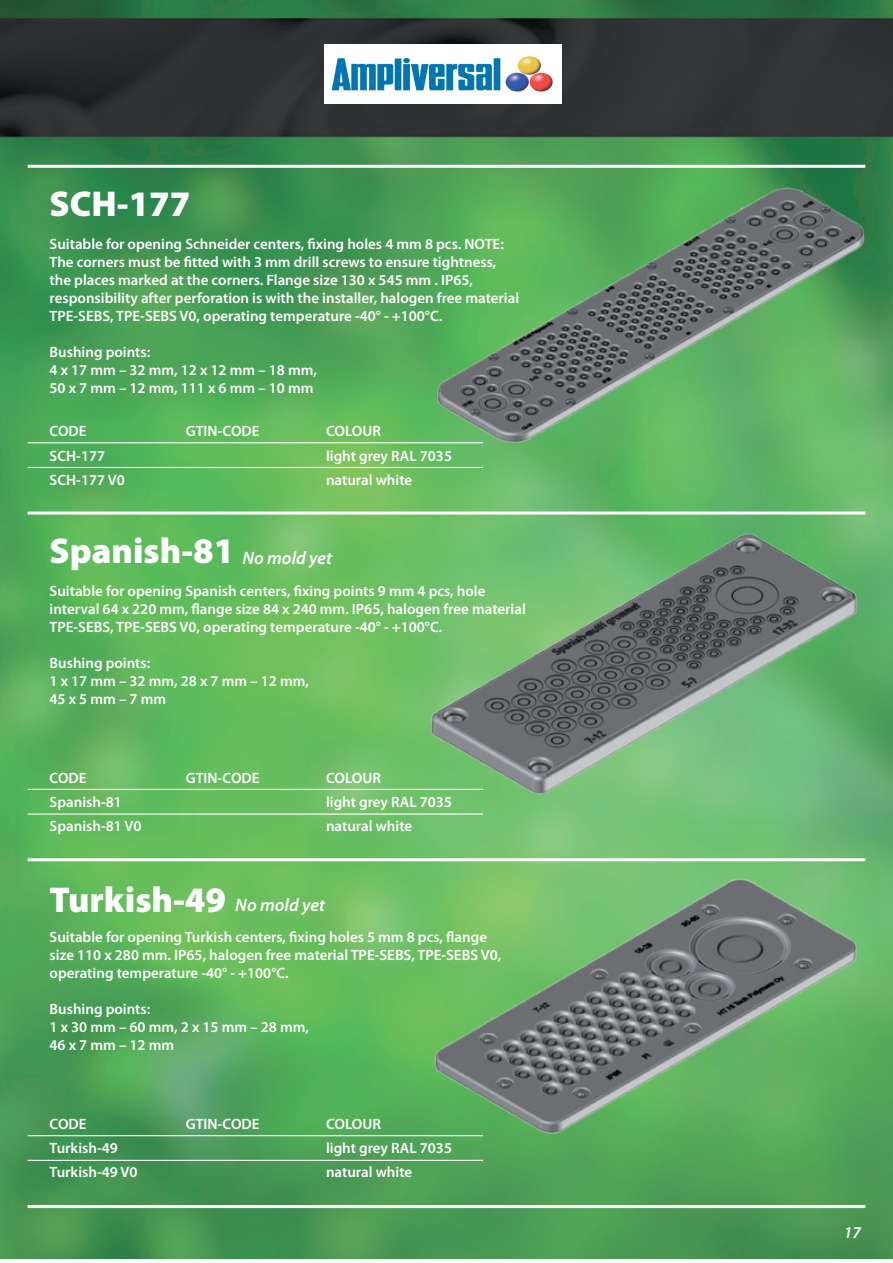
<style>
.page{position:relative;width:893px;height:1263px;background:#fff}
.page>*{position:absolute;margin:0;border:0;box-sizing:border-box;transform-origin:0 0}
.Nimike{font:900 36px "Myriad Pro";color:#fff}
.Pikkuotsake{font:italic 600 18px "Myriad Pro";color:#fff}
.t1{font:italic 600 16.5px "Myriad Pro";color:#fff}
.Leipa{font:600 15px/18px "Myriad Pro";color:#fff}
.Taulukko{font:600 15px "Myriad Pro";color:#fff}
</style>
<div class="page">
<img style="left:1px;top:0;width:892px;height:1258px">
<hr style="left:28px;top:511px;width:837px;height:3px;background:#fff">
<hr style="left:28px;top:165px;width:837px;height:3px;background:#fff">
<hr style="left:28px;top:1205px;width:837px;height:3px;background:#fff">
<hr style="left:28px;top:858px;width:837px;height:3px;background:#fff">
<img style="left:428px;top:530px;width:432px;height:266px">
<img style="left:430px;top:877px;width:430px;height:258px">
<img style="left:434px;top:185px;width:433px;height:260px">
<hr style="left:28px;top:442px;width:455px;height:1px;background:#fff">
<hr style="left:28px;top:467px;width:455px;height:1px;background:#fff">
<hr style="left:28px;top:789px;width:455px;height:1px;background:#fff">
<hr style="left:28px;top:813px;width:455px;height:2px;background:#fff">
<hr style="left:28px;top:1135px;width:455px;height:1px;background:#fff">
<hr style="left:28px;top:1160px;width:455px;height:1px;background:#fff">
<img style="left:324px;top:44px;width:238px;height:59px">
<p class="Nimike" style="left:50px;top:184px;width:142px">SCH-177</p>
<p class="Leipa" style="left:50px;top:235px;width:471px">Suitable for opening Schneider centers, fixing holes 4 mm 8 pcs. NOTE:<br>The corners must be fitted with 3 mm drill screws to ensure tightness, the places marked at the corners. Flange size 130 x 545 mm . IP65, responsibility after perforation is with the installer, halogen free material TPE-SEBS, TPE-SEBS V0, operating temperature -40° - +100°C.</p>
<p class="Leipa" style="left:50px;top:343px;width:102px">Bushing points:</p>
<p class="Leipa" style="left:50px;top:361px;width:269px">4 x 17 mm – 32 mm, 12 x 12 mm – 18 mm,</p>
<p class="Leipa" style="left:50px;top:379px;width:265px">50 x 7 mm – 12 mm, 111 x 6 mm – 10 mm</p>
<p class="Taulukko" style="left:50px;top:422px;width:38px">CODE</p>
<p class="Taulukko" style="left:186px;top:422px;width:75px">GTIN-CODE</p>
<p class="Taulukko" style="left:326px;top:422px;width:56px">COLOUR</p>
<p class="Taulukko" style="left:50px;top:446px;width:57px">SCH-177</p>
<p class="Taulukko" style="left:326px;top:446px;width:128px">light grey RAL 7035</p>
<p class="Taulukko" style="left:50px;top:470px;width:77px">SCH-177 V0</p>
<p class="Taulukko" style="left:326px;top:470px;width:88px">natural white</p>
<p class="Nimike" style="left:50px;top:530px;width:186px">Spanish-81</p>
<p class="Pikkuotsake" style="left:242px;top:546px;width:91px">No mold yet</p>
<p class="Leipa" style="left:50px;top:581px;width:478px">Suitable for opening Spanish centers, fixing points 9 mm 4 pcs, hole interval 64 x 220 mm, flange size 84 x 240 mm. IP65, halogen free material<br>TPE-SEBS, TPE-SEBS V0, operating temperature -40° - +100°C.</p>
<p class="Leipa" style="left:50px;top:653px;width:102px">Bushing points:</p>
<p class="Leipa" style="left:50px;top:671px;width:261px">1 x 17 mm – 32 mm, 28 x 7 mm – 12 mm,</p>
<p class="Leipa" style="left:50px;top:689px;width:118px">45 x 5 mm – 7 mm</p>
<p class="Taulukko" style="left:50px;top:768px;width:38px">CODE</p>
<p class="Taulukko" style="left:186px;top:768px;width:75px">GTIN-CODE</p>
<p class="Taulukko" style="left:326px;top:768px;width:56px">COLOUR</p>
<p class="Taulukko" style="left:50px;top:792px;width:74px">Spanish-81</p>
<p class="Taulukko" style="left:326px;top:792px;width:128px">light grey RAL 7035</p>
<p class="Taulukko" style="left:50px;top:816px;width:93px">Spanish-81 V0</p>
<p class="Taulukko" style="left:326px;top:816px;width:88px">natural white</p>
<p class="Nimike" style="left:50px;top:879px;width:178px">Turkish-49</p>
<p class="Pikkuotsake" style="left:235px;top:894px;width:91px">No mold yet</p>
<p class="Leipa" style="left:50px;top:927px;width:453px">Suitable for opening Turkish centers, fixing holes 5 mm 8 pcs, flange size 110 x 280 mm. IP65, halogen free material TPE-SEBS, TPE-SEBS V0, operating temperature -40° - +100°C.</p>
<p class="Leipa" style="left:50px;top:999px;width:102px">Bushing points:</p>
<p class="Leipa" style="left:50px;top:1017px;width:261px">1 x 30 mm – 60 mm, 2 x 15 mm – 28 mm,</p>
<p class="Leipa" style="left:50px;top:1035px;width:126px">46 x 7 mm – 12 mm</p>
<p class="Taulukko" style="left:50px;top:1114px;width:38px">CODE</p>
<p class="Taulukko" style="left:186px;top:1114px;width:75px">GTIN-CODE</p>
<p class="Taulukko" style="left:326px;top:1114px;width:56px">COLOUR</p>
<p class="Taulukko" style="left:50px;top:1138px;width:70px">Turkish-49</p>
<p class="Taulukko" style="left:326px;top:1138px;width:128px">light grey RAL 7035</p>
<p class="Taulukko" style="left:50px;top:1162px;width:89px">Turkish-49 V0</p>
<p class="Taulukko" style="left:326px;top:1162px;width:88px">natural white</p>
<p class="t1" style="left:844px;top:1221px;width:19px">17</p>
</div>
